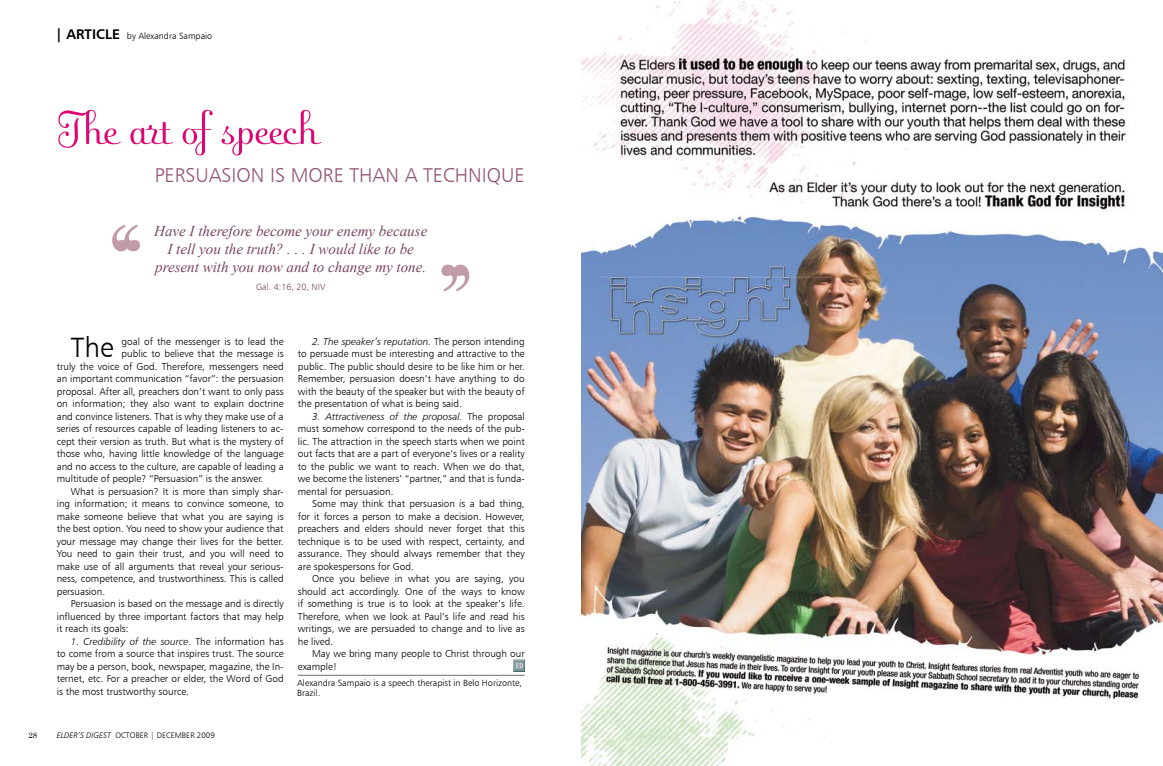
<style>
.page{position:relative;width:1163px;height:766px;background:#fff}
.page>*{position:absolute;margin:0;border:0;box-sizing:border-box;transform-origin:0 0}
.t1{font:50px "Fling Let Plain";color:#e00371}
.t2{font:28px "Humanist 777 BT Light B";color:#000}
.t3{font:20px "Humanist 777 BT Light B";color:#925476}
.t4{font:italic 15px/18px "Times New Roman";color:#7a4462;text-align:center}
.t5{font:14px "Humanist 777 BT Bold B";color:#000}
.t6{font:10px/12.5px "Humanist 777 BT Light B";color:#000;text-align:justify}
.t7{font:10px "Humanist 777 BT Light Italic B";color:#000}
.t8{font:9px/10px "Humanist 777 BT Light B";color:#000}
.t9{font:9px "Humanist 777 BT Light B";color:#7a4462}
.t10{font:8px "Humanist 777 BT Light B";color:#000}
.t11{font:8px "Century";color:#000}
.s1{font-family:"Humanist 777 BT Light B"}
.s2{font-family:"Humanist 777 BT Light Italic B"}
</style>
<div class="page">
<hr style="left:298px;top:674px;width:226px;height:1px;background:#6d6f71">
<svg style="left:441px;top:264px;width:29px;height:27px"></svg>
<svg style="left:112px;top:224px;width:28px;height:27px"></svg>
<svg style="left:513px;top:659px;width:11px;height:12px"></svg>
<img style="left:581px;top:0;width:581px;height:765px">
<h3 class="t5" style="left:55px;top:25px;width:66px">| ARTICLE</h3>
<p class="t8" style="left:127px;top:31px;width:87px">by Alexandra Sampaio</p>
<h1 class="t1" style="left:57px;top:98px;width:262px">The art of speech</h1>
<h3 class="t3" style="left:155px;top:163px;width:22px">Persuasion</h3>
<h3 class="t3" style="left:270px;top:163px;width:35px">is more</h3>
<h3 class="t3" style="left:349px;top:163px;width:13px">than</h3>
<h3 class="t3" style="left:404px;top:163px;width:31px">a technique</h3>
<h3 class="t4" style="left:154px;top:222px;width:274px">Have I therefore become your enemy because<br>I tell you the truth? . . . I would like to be present with you now and to change my tone.</h3>
<p class="t9" style="left:256px;top:281px;width:71px">Gal. 4:16, 20, NIV</p>
<h2 class="t2" style="left:71px;top:330px;width:44px">The</h2>
<p class="t6" style="left:121px;top:334px;width:163px">goal of the messenger is to lead the</p>
<p class="t6" style="left:121px;top:347px;width:163px">public to believe that the message is</p>
<p class="t6" style="left:57px;top:359px;width:228px">truly the voice of God. Therefore, messengers need</p>
<p class="t6" style="left:57px;top:372px;width:228px">an important communication “favor”: the persuasion</p>
<p class="t6" style="left:57px;top:384px;width:228px">proposal. After all, preachers don’t want to only pass</p>
<p class="t6" style="left:57px;top:397px;width:228px">on information; they also want to explain doctrine</p>
<p class="t6" style="left:57px;top:409px;width:228px">and convince listeners. That is why they make use of a</p>
<p class="t6" style="left:57px;top:422px;width:228px">series of resources capable of leading listeners to ac-</p>
<p class="t6" style="left:57px;top:434px;width:228px">cept their version as truth. But what is the mystery of</p>
<p class="t6" style="left:57px;top:447px;width:228px">those who, having little knowledge of the language</p>
<p class="t6" style="left:57px;top:459px;width:228px">and no access to the culture, are capable of leading a</p>
<p class="t6" style="left:57px;top:472px;width:208px">multitude of people? “Persuasion” is the answer.</p>
<p class="t6" style="left:71px;top:484px;width:214px">What is persuasion? It is more than simply shar-</p>
<p class="t6" style="left:57px;top:497px;width:228px">ing information; it means to convince someone, to</p>
<p class="t6" style="left:57px;top:509px;width:228px">make someone believe that what you are saying is</p>
<p class="t6" style="left:57px;top:522px;width:228px">the best option. You need to show your audience that</p>
<p class="t6" style="left:57px;top:534px;width:228px">your message may change their lives for the better.</p>
<p class="t6" style="left:57px;top:547px;width:228px">You need to gain their trust, and you will need to</p>
<p class="t6" style="left:57px;top:559px;width:228px">make use of all arguments that reveal your serious-</p>
<p class="t6" style="left:57px;top:572px;width:228px">ness, competence, and trustworthiness. This is called</p>
<p class="t6" style="left:57px;top:584px;width:50px">persuasion.</p>
<p class="t6" style="left:71px;top:597px;width:214px">Persuasion is based on the message and is directly</p>
<p class="t6" style="left:57px;top:609px;width:228px">influenced by three important factors that may help</p>
<p class="t6" style="left:57px;top:622px;width:73px">it reach its goals:</p>
<p class="t7" style="left:71px;top:635px;width:214px">1. Credibility of the source. <span class="s1">The information has</span></p>
<p class="t6" style="left:57px;top:647px;width:228px">to come from a source that inspires trust. The source may be a person, book, newspaper, magazine, the In&shy;ternet, etc. For a preacher or elder, the Word of God is the most trustworthy source.</p>
<p class="t7" style="left:312px;top:335px;width:214px">2. The speaker’s reputation. <span class="s1">The person intending</span></p>
<p class="t6" style="left:298px;top:347px;width:228px">to persuade must be interesting and attractive to the public. The public should desire to be like him or her.<br>Remember, persuasion doesn’t have anything to do with the beauty of the speaker but with the beauty of the presentation of what is being said.</p>
<p class="t7" style="left:312px;top:410px;width:214px">3. Attractiveness of the proposal. <span class="s1">The proposal</span></p>
<p class="t6" style="left:298px;top:422px;width:228px">must somehow correspond to the needs of the pub&shy;lic. The attraction in the speech starts when we point out facts that are a part of everyone’s lives or a reality to the public we want to reach. When we do that, we become the listeners’ “partner,” and that is funda&shy;mental for persuasion.</p>
<p class="t6" style="left:298px;top:497px;width:228px;text-indent:14px">Some may think that persuasion is a bad thing, for it forces a person to make a decision. However, preachers and elders should never forget that this technique is to be used with respect, certainty, and assurance. They should always remember that they are spokespersons for God.</p>
<p class="t6" style="left:298px;top:572px;width:228px;text-indent:14px">Once you believe in what you are saying, you should act accordingly. One of the ways to know if something is true is to look at the speaker’s life.<br>Therefore, when we look at Paul’s life and read his writings, we are persuaded to change and to live as he lived.</p>
<p class="t6" style="left:298px;top:647px;width:228px;text-indent:14px">May we bring many people to Christ through our example!</p>
<p class="t8" style="left:297px;top:677px;width:226px">Alexandra Sampaio is a speech therapist in Belo Horizonte,<br>Brazil.</p>
<p class="t11" style="left:28px;top:727px;width:6px">28</p>
<p class="t10" style="left:57px;top:729px;width:159px"><span class="s2">ELDER’S DIGEST</span> OCTOBER | DECEMBER 2009</p>
</div>
